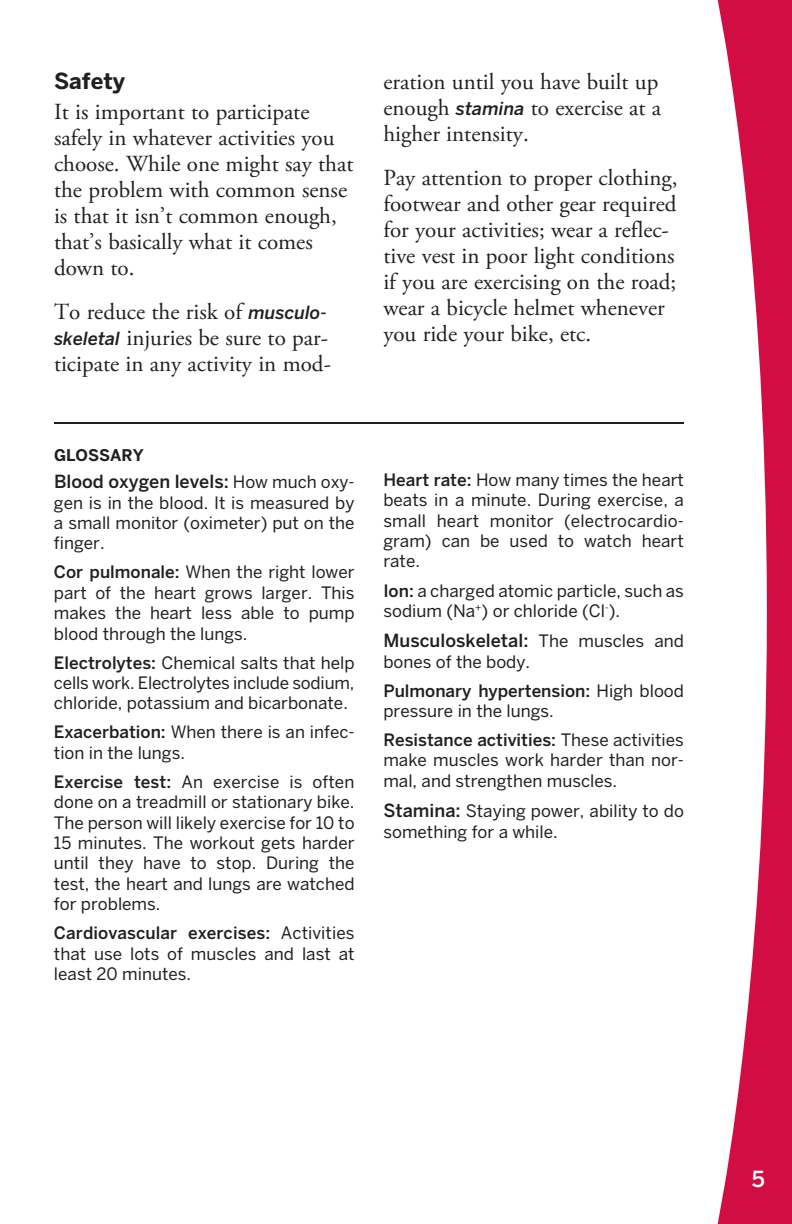
<style>
.page{position:relative;width:792px;height:1224px;background:#fff}
.page>*{position:absolute;margin:0;border:0;box-sizing:border-box;transform-origin:0 0}
.t1{font:23px/26px "Adobe Garamond Pro";color:#231f20}
.t2{font:700 22px "Benton Sans";color:#231f20}
.t3{font:500 22px "Benton Sans";color:#fff}
.t4{font:500 18px "Benton Sans";color:#231f20}
.t5{font:17px/20.4px "Benton Sans";color:#231f20;text-align:justify}
.t6{font:700 16px "Benton Sans";color:#231f20}
.s1{font-family:"Benton Sans";font-weight:500;font-style:italic;font-size:18px}
.s2{font-weight:400;font-size:17px}
.s3{font-weight:500}
.s4{font-weight:500;font-size:18px}
</style>
<div class="page">
<svg style="left:717px;top:0;width:75px;height:1224px;fill:#d20d44"></svg>
<hr style="left:54px;top:422px;width:630px;height:2px;background:#231f20">
<p class="t2" style="left:54px;top:68px;width:73px">Safety</p>
<h1 class="t1" style="left:54px;top:100px;width:301px">It is important to participate safely in whatever activities you choose. While one might say that the problem with common sense is that it isn’t common enough, that’s basically what it comes down to.</h1>
<h1 class="t1" style="left:54px;top:300px;width:279px">To reduce the risk of <span class="s1">musculo&shy;skeletal</span> injuries be sure to par&shy;ticipate in any activity in mod-</h1>
<p class="t6" style="left:54px;top:445px;width:91px">GLOSSARY</p>
<p class="t4" style="left:54px;top:471px;width:302px">Blood oxygen levels: <span class="s2">How much oxy-</span></p>
<p class="t5" style="left:54px;top:492px;width:302px">gen is in the blood. It is measured by a small monitor (oximeter) put on the finger.</p>
<p class="t5" style="left:54px;top:562px;width:302px"><span class="s3">Cor pulmonale:</span> When the right lower part of the heart grows larger. This makes the heart less able to pump blood through the lungs.</p>
<p class="t5" style="left:54px;top:652px;width:302px"><span class="s3">Electrolytes:</span> Chemical salts that help cells work. Electrolytes include sodium, chloride, potassium and bicarbonate.</p>
<p class="t5" style="left:54px;top:722px;width:302px"><span class="s3">Exacerbation:</span> When there is an infec&shy;tion in the lungs.</p>
<p class="t5" style="left:54px;top:771px;width:302px"><span class="s3">Exercise test:</span> An exercise is often done on a treadmill or stationary bike.<br>The person will likely exercise for 10 to 15 minutes. The workout gets harder until they have to stop. During the test, the heart and lungs are watched for problems.</p>
<p class="t5" style="left:54px;top:923px;width:302px"><span class="s3">Cardiovascular exercises:</span> Activities that use lots of muscles and last at least 20 minutes.</p>
<h1 class="t1" style="left:383px;top:69px;width:279px;text-align:justify">eration until you have built up enough <span class="s1">stamina</span> to exercise at a higher intensity.</h1>
<h1 class="t1" style="left:383px;top:165px;width:296px">Pay attention to proper clothing, footwear and other gear required for your activities; wear a reflec&shy;tive vest in poor light conditions if you are exercising on the road; wear a bicycle helmet whenever you ride your bike, etc.</h1>
<p class="t5" style="left:383px;top:469px;width:302px"><span class="s3">Heart rate:</span> How many times the heart beats in a minute. During exercise, a small heart monitor (electrocardio&shy;gram) can be used to watch heart rate.</p>
<p class="t5" style="left:383px;top:580px;width:302px"><span class="s3">Ion:</span> a charged atomic particle, such as sodium (Na<sup>+</sup>) or chloride (Cl<sup>-</sup>).</p>
<p class="t4" style="left:383px;top:630px;width:302px">Musculoskeletal: <span class="s2">The muscles and</span></p>
<p class="t5" style="left:383px;top:647px;width:302px;line-height:29px">bones of the body.<br><span class="s3">Pulmonary hypertension:</span> High blood</p>
<p class="t5" style="left:383px;top:696px;width:302px;line-height:29px">pressure in the lungs.<br><span class="s3">Resistance activities:</span> These activities</p>
<p class="t5" style="left:383px;top:750px;width:302px">make muscles work harder than nor&shy;mal, and strengthen muscles.</p>
<p class="t5" style="left:383px;top:801px;width:302px"><span class="s4">Stamina:</span> Staying power, ability to do something for a while.</p>
<p class="t3" style="left:752px;top:1166px;width:15px">5</p>
</div>
